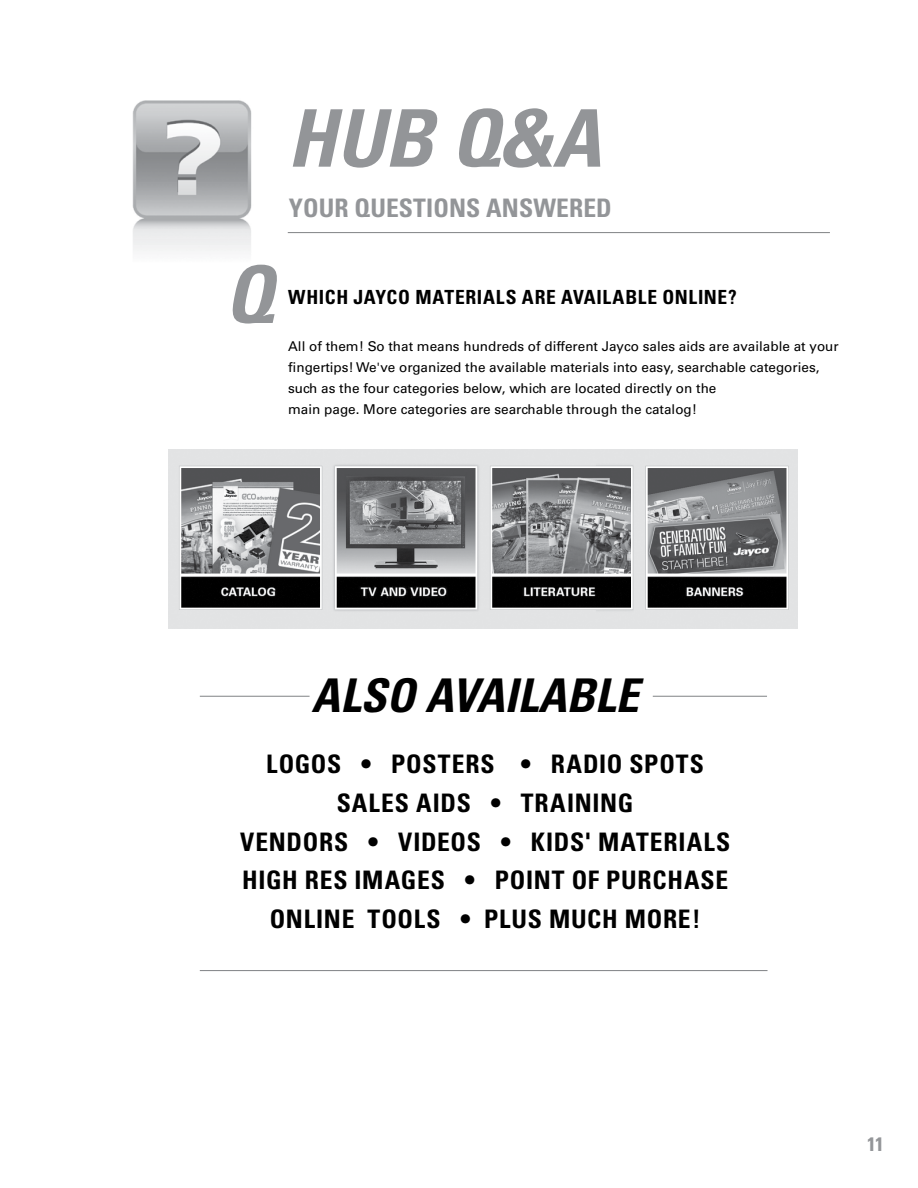
<style>
.page{position:relative;width:918px;height:1188px;background:#fff}
.page>*{position:absolute;margin:0;border:0;box-sizing:border-box;transform-origin:0 0}
.t1{font:italic 700 condensed 79.5px "Univers";color:#939598}
.t2{font:italic 700 condensed 46.5px "Univers";color:#000}
.t3{font:700 condensed 25.5px/39px "Univers";letter-spacing:.03em;color:#000;text-align:center}
.t4{font:700 condensed 25.5px "Univers";letter-spacing:.005em;color:#939598}
.t5{font:700 condensed 19.5px "Univers";letter-spacing:.035em;color:#000}
.t6{font:700 condensed 19.5px "Univers";color:#939598}
.t7{font:13.5px/21px "Univers";color:#000}
</style>
<div class="page">
<img style="left:132px;top:100px;width:120px;height:151px">
<hr style="left:288px;top:232px;width:542px;height:1px;background:#808285">
<hr style="left:200px;top:970px;width:568px;height:1px;background:#808285">
<hr style="left:653px;top:696px;width:114px;height:1px;background:#808285">
<hr style="left:200px;top:696px;width:110px;height:1px;background:#808285">
<img style="left:168px;top:449px;width:630px;height:180px">
<h1 class="t1" style="left:287px;top:90px;width:315px">HUB Q&amp;A</h1>
<h3 class="t4" style="left:289px;top:192px;width:325px">YOUR QUESTIONS ANSWERED</h3>
<h1 class="t1" style="left:224px;top:246px;width:50px">Q</h1>
<h3 class="t5" style="left:288px;top:285px;width:450px">WHICH JAYCO MATERIALS ARE AVAILABLE ONLINE?</h3>
<p class="t7" style="left:288px;top:336px;width:552px">All of them! So that means hundreds of different Jayco sales aids are available at your fingertips! We've organized the available materials into easy, searchable categories, such as the four categories below, which are located directly on the<br>main page. More categories are searchable through the catalog!</p>
<h2 class="t2" style="left:312px;top:667px;width:329px">ALSO AVAILABLE</h2>
<h3 class="t3" style="left:240px;top:744px;width:492px">LOGOS • POSTERS • RADIO SPOTS<br>SALES AIDS • TRAINING<br>VENDORS • VIDEOS • KIDS' MATERIALS<br>HIGH RES IMAGES • POINT OF PURCHASE<br>ONLINE TOOLS • PLUS MUCH MORE!</h3>
<h3 class="t6" style="left:867px;top:1132px;width:18px">11</h3>
</div>
